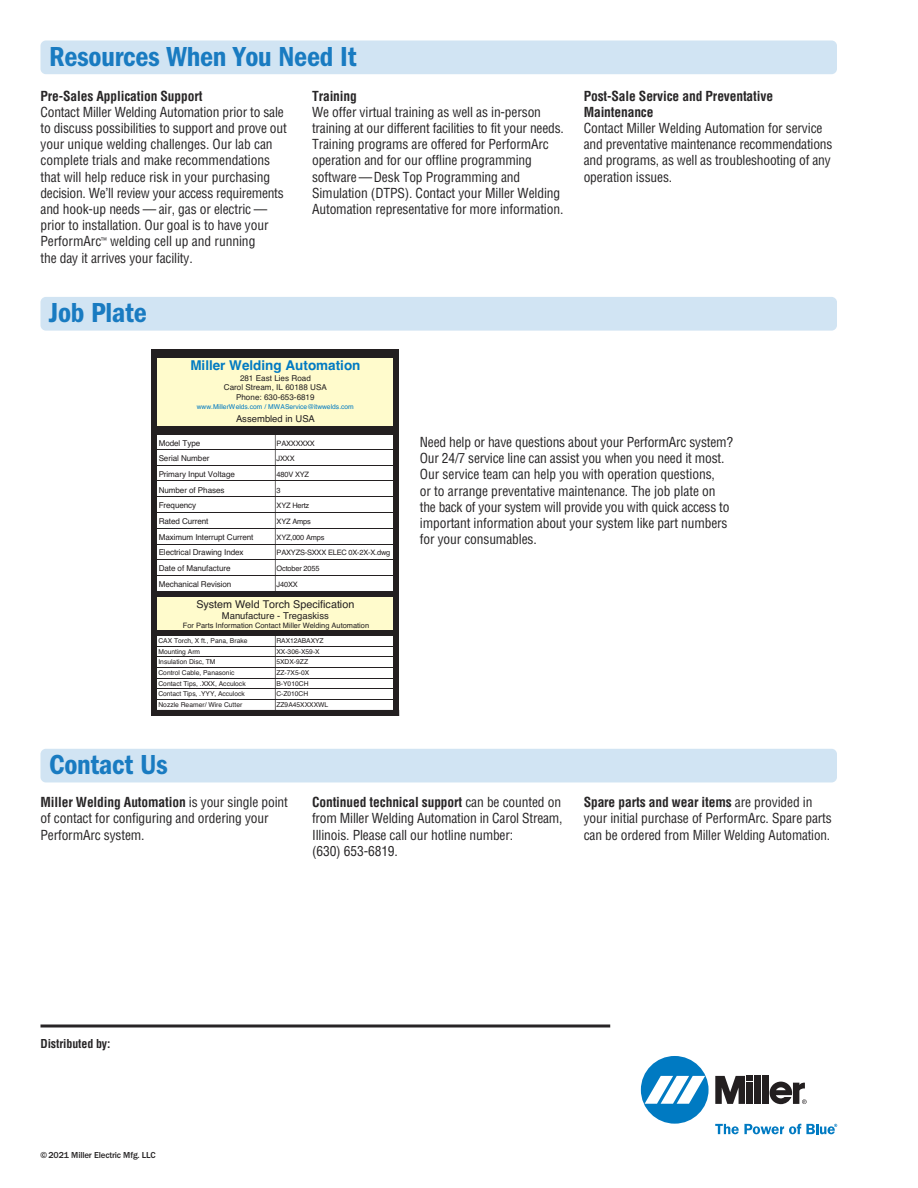
<style>
.page{position:relative;width:918px;height:1188px;background:#fff}
.page>*{position:absolute;margin:0;border:0;box-sizing:border-box;transform-origin:0 0}
.t1{font:28.5px "ITC Franklin Gothic Std Dm Cd";letter-spacing:-.01em;color:#197bc1}
.t2{font:condensed 13.5px/16.2px "Helvetica";letter-spacing:-.01em;color:#272526}
.t3{font:13.5px "Helvetica Bold+T42";color:#007ac2}
.t4{font:700 condensed 12px "Helvetica";letter-spacing:-.01em;color:#272526}
.t5{font:10.8px "Helvetica+T42";color:#231f20}
.t6{font:9.45px "Helvetica+T42";color:#231f20}
.t7{font:500 9px "ITC Franklin Gothic Std";letter-spacing:-.02em;color:#272526}
.t8{font:8.1px/15.6px "Helvetica+T42";letter-spacing:-.01em;color:#231f20}
.t9{font:7.5px "Helvetica+T42";color:#231f20}
.t10{font:7.35px/15.6px "Helvetica+T42";letter-spacing:-.025em;color:#231f20}
.t11{font:6.75px "Helvetica+T42";color:#231f20}
.t12{font:6.75px "Helvetica+T42";color:#007ac2}
.s1{font-weight:700}
</style>
<div class="page">
<div style="left:641px;top:1056px;width:68px;height:68px;background:#007ac2;border-radius:50%"></div>
<svg style="left:645px;top:1076px;width:60px;height:28px"></svg>
<div style="left:754px;top:1076px;width:7px;height:28px;background:#231f20"></div>
<div style="left:763px;top:1076px;width:6px;height:28px;background:#231f20"></div>
<svg style="left:715px;top:1076px;width:38px;height:28px"></svg>
<svg style="left:770px;top:1082px;width:37px;height:22px"></svg>
<svg style="left:715px;top:1124px;width:122px;height:10px"></svg>
<svg style="left:40px;top:1024px;width:570px;height:4px;background:#5c5b5c"></svg>
<div style="left:40px;top:40px;width:797px;height:34px;background:#d1e4f3;border-radius:5px"></div>
<div style="left:40px;top:297px;width:797px;height:34px;background:#d1e4f3;border-radius:5px"></div>
<div style="left:40px;top:749px;width:797px;height:33px;background:#d1e4f3;border-radius:5px"></div>
<div style="left:157px;top:597px;width:236px;height:33px;background:#fffbcc"></div>
<div style="left:151px;top:350px;width:248px;height:8px;background:#231f20"></div>
<div style="left:151px;top:358px;width:6px;height:358px;background:#231f20"></div>
<div style="left:157px;top:358px;width:236px;height:68px;background:#fffbcc"></div>
<div style="left:393px;top:358px;width:6px;height:358px;background:#231f20"></div>
<div style="left:151px;top:426px;width:248px;height:8px;background:#231f20"></div>
<div style="left:151px;top:591px;width:248px;height:6px;background:#231f20"></div>
<div style="left:151px;top:630px;width:248px;height:6px;background:#231f20"></div>
<div style="left:151px;top:710px;width:248px;height:6px;background:#231f20"></div>
<hr style="left:275px;top:435px;width:1px;height:158px;background:#231f20">
<hr style="left:275px;top:633px;width:1px;height:78px;background:#231f20">
<hr style="left:157px;top:699px;width:238px;height:1px;background:#231f20">
<hr style="left:157px;top:688px;width:238px;height:1px;background:#231f20">
<hr style="left:157px;top:678px;width:238px;height:1px;background:#231f20">
<hr style="left:157px;top:667px;width:238px;height:1px;background:#231f20">
<hr style="left:157px;top:656px;width:238px;height:1px;background:#231f20">
<hr style="left:157px;top:646px;width:238px;height:1px;background:#231f20">
<hr style="left:157px;top:575px;width:237px;height:1px;background:#231f20">
<hr style="left:157px;top:560px;width:237px;height:1px;background:#231f20">
<hr style="left:157px;top:544px;width:237px;height:1px;background:#231f20">
<hr style="left:157px;top:528px;width:237px;height:1px;background:#231f20">
<hr style="left:157px;top:512px;width:237px;height:1px;background:#231f20">
<hr style="left:157px;top:496px;width:237px;height:1px;background:#231f20">
<hr style="left:157px;top:481px;width:237px;height:1px;background:#231f20">
<hr style="left:157px;top:465px;width:237px;height:1px;background:#231f20">
<hr style="left:157px;top:449px;width:237px;height:1px;background:#231f20">
<p class="t1" style="left:49px;top:47px;width:309px">Resources When You Need It</p>
<p class="t2" style="left:40px;top:89px;width:248px"><span class="s1">Pre-Sales Application Support<br></span>Contact Miller Welding Automation prior to sale to discuss possibilities to support and prove out your unique welding challenges. Our lab can complete trials and make recommendations that will help reduce risk in your purchasing decision. We’ll review your access requirements and hook-up needs — air, gas or electric — prior to installation. Our goal is to have your PerformArc<sup>™</sup> welding cell up and running<br>the day it arrives your facility.</p>
<p class="t2" style="left:312px;top:89px;width:253px"><span class="s1">Training<br></span>We offer virtual training as well as in-person training at our different facilities to fit your needs.<br>Training programs are offered for PerformArc operation and for our offline programming software—Desk Top Programming and Simulation (DTPS). Contact your Miller Welding Automation representative for more information.</p>
<p class="t2" style="left:584px;top:89px;width:250px"><span class="s1">Post-Sale Service and Preventative Maintenance<br></span>Contact Miller Welding Automation for service and preventative maintenance recommendations and programs, as well as troubleshooting of any operation issues.</p>
<p class="t1" style="left:49px;top:303px;width:99px">Job Plate</p>
<p class="t3" style="left:190px;top:361px;width:172px">Miller Welding Automation</p>
<p class="t8" style="left:224px;top:374px;width:104px;line-height:9.4px;text-align:center">281 East Lies Road<br>Carol Stream, IL 60188 USA<br>Phone: 630-653-6819</p>
<p class="t12" style="left:197px;top:404px;width:159px">www.MillerWelds.com / MWAService@itwwelds.com</p>
<p class="t6" style="left:236px;top:415px;width:80px">Assembled in USA</p>
<p class="t8" style="left:159px;top:436px;width:96px">Model Type<br>Serial Number<br>Primary Input Voltage<br>Number of Phases<br>Frequency<br>Rated Current<br>Maximum Interrupt Current<br>Electrical Drawing Index<br>Date of Manufacture<br>Mechanical Revision</p>
<p class="t10" style="left:277px;top:436px;width:115px">PAXXXXXX<br>JXXX<br>480V XYZ<br>3<br>XYZ Hertz<br>XYZ Amps<br>XYZ,000 Amps<br>PAXYZS-SXXX ELEC 0X-2X-X.dwg<br>October 2055<br>J40XX</p>
<p class="t9" style="left:183px;top:622px;width:188px">For Parts Information Contact Miller Welding Automation</p>
<p class="t11" style="left:158px;top:638px;width:91px">CAX Torch, X ft., Pana, Brake</p>
<p class="t11" style="left:276px;top:638px;width:49px">RAX12ABAXYZ</p>
<p class="t11" style="left:158px;top:649px;width:43px">Mounting Arm</p>
<p class="t11" style="left:276px;top:649px;width:45px">XX-306-X59-X</p>
<p class="t11" style="left:158px;top:660px;width:59px">Insulation Disc, TM</p>
<p class="t11" style="left:276px;top:660px;width:33px">5XDX-9ZZ</p>
<p class="t11" style="left:158px;top:670px;width:78px">Control Cable, Panasonic</p>
<p class="t11" style="left:276px;top:670px;width:34px">ZZ-7X5-0X</p>
<p class="t11" style="left:158px;top:681px;width:89px">Contact Tips, .XXX, Acculock</p>
<p class="t11" style="left:276px;top:681px;width:34px">B-Y010CH</p>
<p class="t11" style="left:158px;top:691px;width:88px">Contact Tips, .YYY, Acculock</p>
<p class="t11" style="left:276px;top:691px;width:33px">C-Z010CH</p>
<p class="t11" style="left:158px;top:702px;width:85px">Nozzle Reamer/ Wire Cutter</p>
<p class="t11" style="left:276px;top:702px;width:53px">ZZ9A45XXXXWL</p>
<p class="t5" style="left:196px;top:600px;width:160px">System Weld Torch Specification</p>
<p class="t6" style="left:222px;top:612px;width:108px">Manufacture - Tregaskiss</p>
<p class="t2" style="left:420px;top:435px;width:315px">Need help or have questions about your PerformArc system?<br>Our 24/7 service line can assist you when you need it most.<br>Our service team can help you with operation questions,<br>or to arrange preventative maintenance. The job plate on the back of your system will provide you with quick access to important information about your system like part numbers for your consumables.</p>
<p class="t1" style="left:49px;top:755px;width:120px">Contact Us</p>
<p class="t2" style="left:40px;top:795px;width:249px"><span class="s1">Miller Welding Automation</span> is your single point of contact for configuring and ordering your<br>PerformArc system.</p>
<p class="t2" style="left:312px;top:795px;width:252px"><span class="s1">Continued technical support</span> can be counted on from Miller Welding Automation in Carol Stream, Illinois. Please call our hotline number:<br>(630) 653-6819.</p>
<p class="t2" style="left:584px;top:795px;width:250px"><span class="s1">Spare parts and wear items</span> are provided in your initial purchase of PerformArc. Spare parts can be ordered from Miller Welding Automation.</p>
<p class="t4" style="left:41px;top:1039px;width:71px">Distributed by:</p>
<p class="t7" style="left:40px;top:1150px;width:117px">© 2021 Miller Electric Mfg. LLC</p>
</div>
